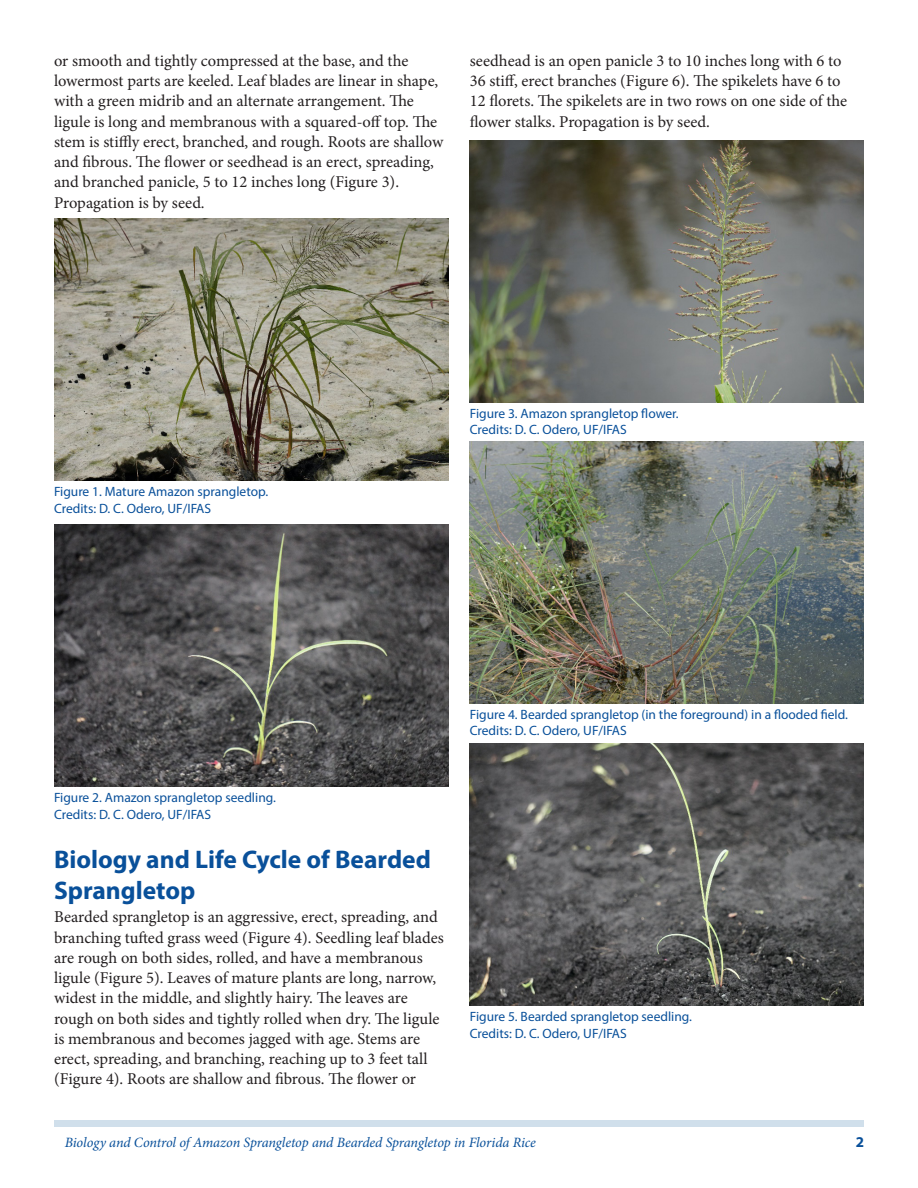
<style>
.page{position:relative;width:918px;height:1188px;background:#fff}
.page>*{position:absolute;margin:0;border:0;box-sizing:border-box;transform-origin:0 0}
.SectionHeading0{font:700 25.5px/30.6px "Myriad Pro";color:#09509a}
.Paragraph{font:16.5px/20.2px "Minion Pro";letter-spacing:-.005em;color:#231f20}
.t1{font:700 15px "Myriad Pro";color:#09509a}
.RunningTitleItalics{font:italic 14.25px "Minion Pro";letter-spacing:-.01em;color:#09509a}
.t2{font:13.5px/16.5px "Myriad Pro";color:#09509a}
</style>
<div class="page">
<div style="left:54px;top:1120px;width:810px;height:7px;background:#d0dfeb"></div>
<img style="left:54px;top:219px;width:394px;height:262px">
<img style="left:54px;top:525px;width:394px;height:262px">
<img style="left:470px;top:140px;width:394px;height:262px">
<img style="left:470px;top:442px;width:394px;height:261px">
<img style="left:470px;top:744px;width:394px;height:262px">
<p class="Paragraph" style="left:54px;top:51px;width:391px">or smooth and tightly compressed at the base, and the lowermost parts are keeled. Leaf blades are linear in shape, with a green midrib and an alternate arrangement. The ligule is long and membranous with a squared-off top. The stem is stiffly erect, branched, and rough. Roots are shallow and fibrous. The flower or seedhead is an erect, spreading, and branched panicle, 5 to 12 inches long (Figure 3).<br>Propagation is by seed.</p>
<p class="Paragraph" style="left:470px;top:51px;width:379px">seedhead is an open panicle 3 to 10 inches long with 6 to 36 stiff, erect branches (Figure 6). The spikelets have 6 to 12 florets. The spikelets are in two rows on one side of the flower stalks. Propagation is by seed.</p>
<p class="t2" style="left:54px;top:483px;width:216px">Figure 1. Mature Amazon sprangletop.<br>Credits: D. C. Odero, UF/IFAS</p>
<p class="t2" style="left:470px;top:405px;width:210px">Figure 3. Amazon sprangletop flower.<br>Credits: D. C. Odero, UF/IFAS</p>
<p class="t2" style="left:54px;top:789px;width:223px">Figure 2. Amazon sprangletop seedling.<br>Credits: D. C. Odero, UF/IFAS</p>
<p class="SectionHeading0" style="left:54px;top:844px;width:378px">Biology and Life Cycle of Bearded<br>Sprangletop</p>
<p class="Paragraph" style="left:54px;top:907px;width:391px">Bearded sprangletop is an aggressive, erect, spreading, and branching tufted grass weed (Figure 4). Seedling leaf blades are rough on both sides, rolled, and have a membranous ligule (Figure 5). Leaves of mature plants are long, narrow, widest in the middle, and slightly hairy. The leaves are rough on both sides and tightly rolled when dry. The ligule is membranous and becomes jagged with age. Stems are erect, spreading, and branching, reaching up to 3 feet tall (Figure 4). Roots are shallow and fibrous. The flower or</p>
<p class="t2" style="left:470px;top:706px;width:380px">Figure 4. Bearded sprangletop (in the foreground) in a flooded field.<br>Credits: D. C. Odero, UF/IFAS</p>
<p class="t2" style="left:470px;top:1009px;width:224px">Figure 5. Bearded sprangletop seedling.<br>Credits: D. C. Odero, UF/IFAS</p>
<p class="RunningTitleItalics" style="left:65px;top:1133px;width:473px">Biology and Control of Amazon Sprangletop and Bearded Sprangletop in Florida Rice</p>
<p class="t1" style="left:856px;top:1133px;width:10px">2</p>
</div>
